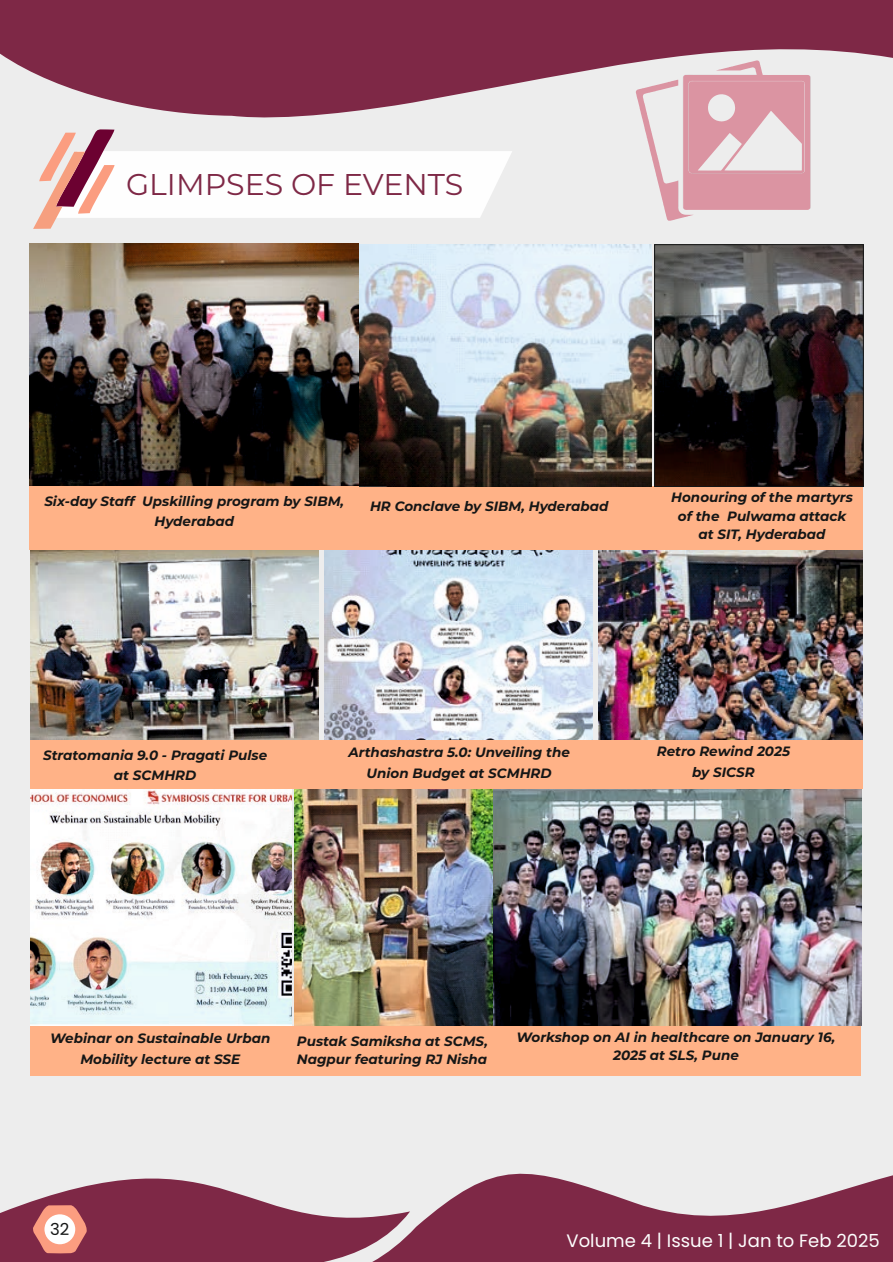
<style>
.page{position:relative;width:893px;height:1262px;background:#ededed}
.page>*{position:absolute;margin:0;border:0;box-sizing:border-box;transform-origin:0 0}
.t1{font:30px "Montserrat";color:#7e2846}
.t2{font:18px "Poppins";color:#fefefe}
.t3{font:16.5px "Poppins";color:#151616}
.t4{font:italic 700 13.5px/20.5px "Montserrat";color:#151616;text-align:center}
</style>
<div class="page">
<svg style="left:410px;top:1173px;width:483px;height:89px;fill:#7e2846"></svg>
<svg style="left:0;top:1178px;width:410px;height:84px;fill:#7e2846"></svg>
<svg style="left:0;top:0;width:893px;height:118px;fill:#7e2846"></svg>
<svg style="left:33px;top:1204px;width:55px;height:49px;background:#ce746c"></svg>
<div style="left:44px;top:1214px;width:31px;height:30px;background:#fff;border-radius:50%"></div>
<img style="left:294px;top:788px;width:198px;height:237px">
<img style="left:493px;top:788px;width:368px;height:237px">
<img style="left:30px;top:550px;width:289px;height:190px">
<img style="left:324px;top:550px;width:268px;height:190px">
<img style="left:29px;top:244px;width:329px;height:242px">
<img style="left:30px;top:788px;width:261px;height:237px">
<svg style="left:33px;top:129px;width:479px;height:100px"></svg>
<div style="left:29px;top:486px;width:834px;height:64px;background:#ffb287"></div>
<div style="left:30px;top:1025px;width:831px;height:50px;background:#ffb287"></div>
<div style="left:30px;top:740px;width:832px;height:48px;background:#ffb287"></div>
<svg style="left:635px;top:60px;width:176px;height:161px"></svg>
<img style="left:598px;top:550px;width:264px;height:190px">
<img style="left:360px;top:245px;width:291px;height:241px">
<img style="left:656px;top:246px;width:205px;height:239px">
<div style="left:654px;top:244px;width:209px;height:243px;border:1px solid #151616"></div>
<h1 class="t1" style="left:126px;top:166px;width:339px">GLIMPSES OF EVENTS</h1>
<p class="t4" style="left:44px;top:490px;width:301px">Six-day Staff Upskilling program by SIBM,<br>Hyderabad</p>
<p class="t4" style="left:370px;top:496px;width:240px">HR Conclave by SIBM, Hyderabad</p>
<p class="t4" style="left:671px;top:488px;width:183px;line-height:18.6px">Honouring of the martyrs of the Pulwama attack at SIT, Hyderabad</p>
<p class="t4" style="left:43px;top:745px;width:225px">Stratomania 9.0 - Pragati Pulse at SCMHRD</p>
<p class="t4" style="left:348px;top:742px;width:223px">Arthashastra 5.0: Unveiling the<br>Union Budget at SCMHRD</p>
<p class="t4" style="left:656px;top:741px;width:135px">Retro Rewind 2025 by SICSR</p>
<p class="t4" style="left:50px;top:1028px;width:222px">Webinar on Sustainable Urban<br>Mobility lecture at SSE</p>
<p class="t4" style="left:297px;top:1031px;width:192px;line-height:18.6px;text-align:left">Pustak Samiksha at SCMS,<br>Nagpur featuring RJ Nisha</p>
<p class="t4" style="left:516px;top:1027px;width:320px;line-height:18.6px">Workshop on AI in healthcare on January 16,<br>2025 at SLS, Pune</p>
<p class="t3" style="left:50px;top:1218px;width:21px">32</p>
<h2 class="t2" style="left:566px;top:1228px;width:315px">Volume 4 | Issue 1 | Jan to Feb 2025</h2>
</div>
